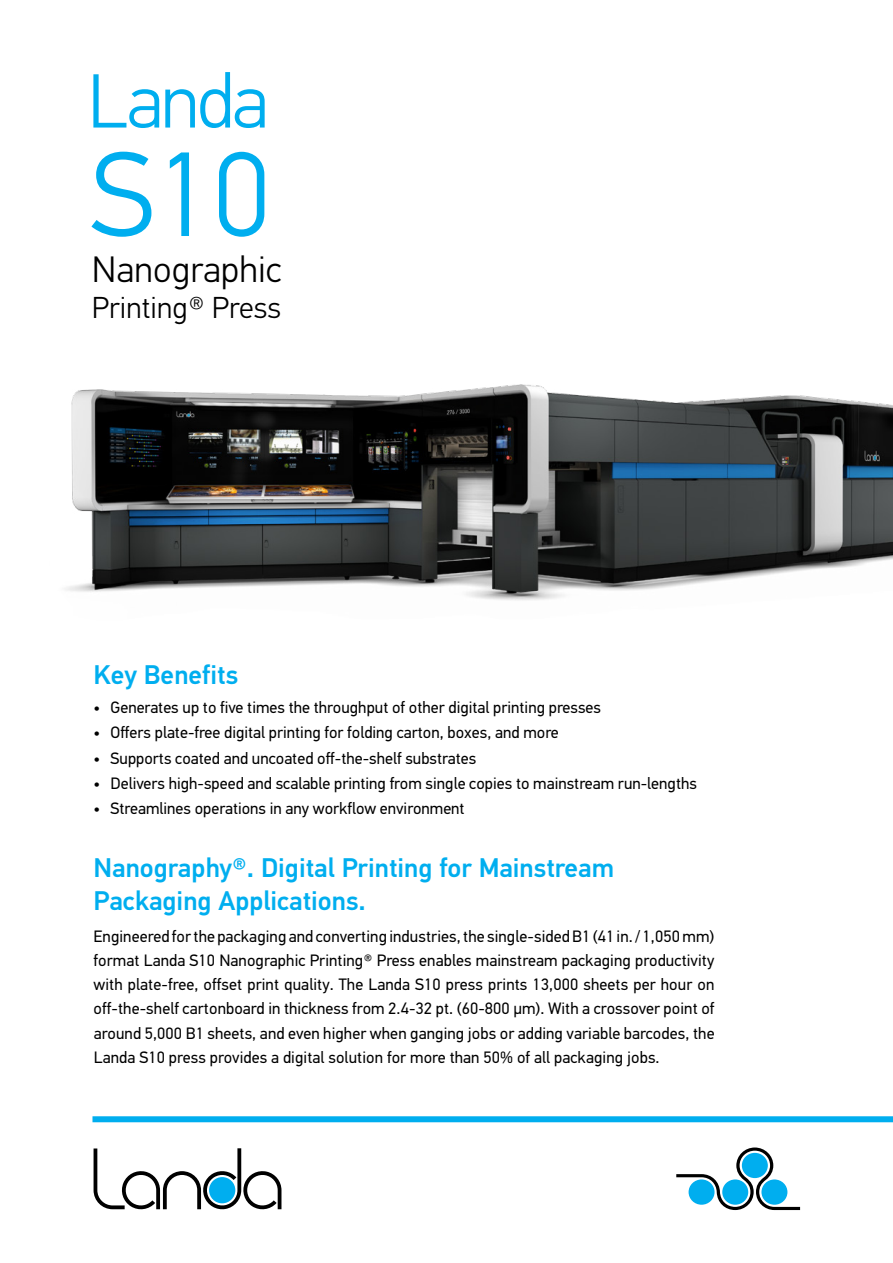
<style>
.page{position:relative;width:893px;height:1263px;background:#fff}
.page>*{position:absolute;margin:0;border:0;box-sizing:border-box;transform-origin:0 0}
.t1{font:300 120px "PF Din Text Pro";color:#00aeef}
.t2{font:300 76.5px "PF Din Text Pro";letter-spacing:-.03em;color:#00aeef}
.t3{font:300 36.75px "PF Din Text Pro";letter-spacing:.005em;color:#000}
.t4{font:300 30.3px "PF Din Text Pro";letter-spacing:.005em;color:#000}
.t5{font:500 27px/33px "PF Din Text Pro";color:#00aeef}
.t6{font:16.5px/24px "PF Din Text Pro";color:#000;text-align:justify}
</style>
<div class="page">
<img style="left:65px;top:384px;width:828px;height:216px">
<svg style="left:676px;top:1147px;width:124px;height:63px"></svg>
<svg style="left:94px;top:1148px;width:187px;height:62px"></svg>
<div style="left:209px;top:1177px;width:26px;height:26px;background:#00aeef;border-radius:50%"></div>
<div style="left:92px;top:1116px;width:801px;height:6px;background:#00aeef"></div>
<h2 class="t2" style="left:88px;top:57px;width:183px">Landa</h2>
<h1 class="t1" style="left:90px;top:126px;width:182px">S10</h1>
<h3 class="t3" style="left:92px;top:248px;width:191px">Nanographic</h3>
<h3 class="t4" style="left:92px;top:290px;width:191px">Printing® Press</h3>
<h3 class="t5" style="left:94px;top:658px;width:146px">Key Benefits</h3>
<p class="t6" style="left:111px;top:696px;width:492px">Generates up to five times the throughput of other digital printing presses</p>
<p class="t6" style="left:94px;top:696px;width:8px">•</p>
<p class="t6" style="left:94px;top:721px;width:8px">•</p>
<p class="t6" style="left:111px;top:721px;width:450px">Offers plate-free digital printing for folding carton, boxes, and more</p>
<p class="t6" style="left:94px;top:746px;width:8px">•</p>
<p class="t6" style="left:111px;top:746px;width:367px">Supports coated and uncoated off-the-shelf substrates</p>
<p class="t6" style="left:94px;top:771px;width:8px">•</p>
<p class="t6" style="left:111px;top:771px;width:588px">Delivers high-speed and scalable printing from single copies to mainstream run-lengths</p>
<p class="t6" style="left:94px;top:797px;width:8px">•</p>
<p class="t6" style="left:111px;top:797px;width:356px">Streamlines operations in any workflow environment</p>
<h3 class="t5" style="left:94px;top:851px;width:522px">Nanography .® Digital Printing for Mainstream<br>Packaging Applications.</h3>
<p class="t6" style="left:94px;top:925px;width:623px">Engineeredforthe packaging and converting industries,thesingle-sidedB1(41 in./1,050 mm( format Landa S10 Nanographic Printing® Press enables mainstream packaging productivity with plate-free, offset print quality. The Landa S10 press prints 13,000 sheets per hour on off-the-shelf cartonboard in thickness from 2.4-32 pt (. 60-800 µm .) With a crossover point of around 5,000 B1 sheets, and even higher when ganging jobs or adding variable barcodes, the Landa S10 press provides a digital solution for more than 50% of all packaging jobs.</p>
</div>
